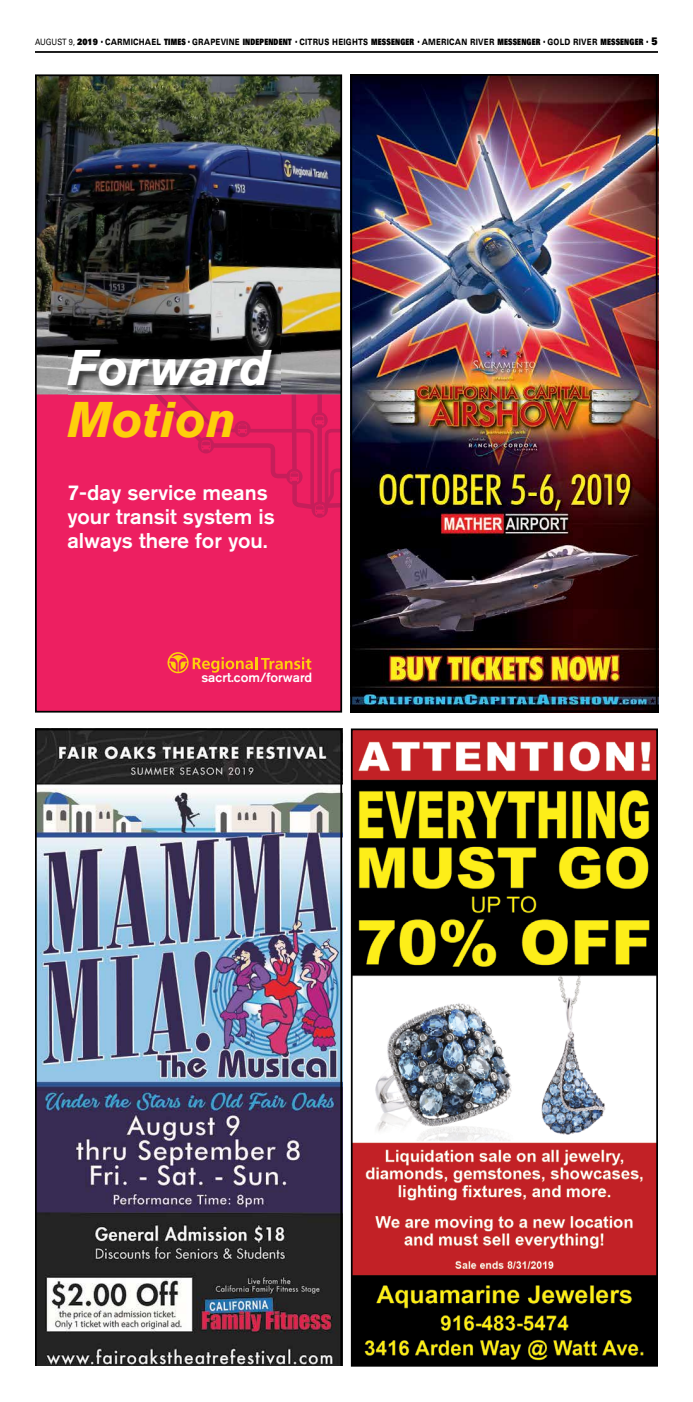
<style>
.page{position:relative;width:693px;height:1402px;background:#fff}
.page>*{position:absolute;margin:0;border:0;box-sizing:border-box;transform-origin:0 0}
.t1{font:italic 700 49.7px "Akzidenz Grotesk Pro";color:#fff}
.t2{font:italic 700 49.7px "Akzidenz Grotesk Pro";color:#fecf0b}
.t3{font:500 21.26px/24px "Akzidenz Grotesk Pro";color:#fff}
.t4{font:500 13.21px "Akzidenz Grotesk Pro";color:#fff}
.t5{font:12.25px "Old English Text";color:#000;scale:.96 1}
.t6{font:900 expanded 8.75px "Univers LT Std";letter-spacing:.03em;color:#000;scale:.7 1}
.t7{font:8.75px "Univers LT Std";color:#000;scale:.84 1}
.s1{font-family:"Univers LT Std X Black"}
.s2{font-weight:400;font-stretch:normal}
.s3{font-family:"Univers LT Std X Black";font-weight:400;font-stretch:normal}
.s4{font-family:"Times New Roman";font-weight:400;font-stretch:normal;font-size:9.62px}
.s5{font-family:"Times New Roman";font-weight:400;font-stretch:normal;font-size:10.5px}
.s6{font-family:"Univers LT Std X Black";font-weight:400;font-stretch:normal;font-size:10.5px}
</style>
<div class="page">
<hr style="left:35px;top:51px;width:623px;height:2px;background:#000">
<img style="left:354px;top:731px;width:301px;height:632px">
<div style="left:351px;top:728px;width:307px;height:638px;border:2px solid #000"></div>
<img style="left:354px;top:77px;width:301px;height:632px">
<div style="left:351px;top:74px;width:307px;height:638px;border:2px solid #000"></div>
<img style="left:35px;top:728px;width:307px;height:638px">
<div style="left:36px;top:394px;width:305px;height:318px;background:#ed1f61"></div>
<svg style="left:155px;top:394px;width:184px;height:124px"></svg>
<svg style="left:168px;top:652px;width:143px;height:21px"></svg>
<img style="left:38px;top:77px;width:301px;height:317px">
<img style="left:68px;top:351px;width:212px;height:44px">
<img style="left:154px;top:394px;width:30px;height:1px">
<div style="left:35px;top:74px;width:307px;height:638px;border:2px solid #000"></div>
<p class="t7" style="left:35px;top:37px;width:76px">AUGUST 9, <span class="s1">2019</span></p>
<h3 class="t5" style="left:554px;top:33px;width:92px">Carmichael Times</h3>
<p class="t6" style="left:48px;top:37px;width:872px"><span class="s2">GUST 9,</span> <span class="s3">2019</span><span class="s4">•</span> CARMICHAEL <span class="s3">TIMES</span> <span class="s4">•</span> GRAPEVINE <span class="s3">INDEPENDENT</span> <span class="s4">•</span> CITRUS HEIGHTS <span class="s3">MESSENGER</span> <span class="s4">•</span> AMERICAN RIVER <span class="s3">MESSENGER</span> <span class="s4">•</span> GOLD RIVER <span class="s3">MESSENGER</span> <span class="s5">•</span> <span class="s4">•</span> <span class="s6">5</span></p>
<h1 class="t1" style="left:67px;top:336px;width:204px">Forward</h1>
<h1 class="t2" style="left:67px;top:387px;width:170px">Motion</h1>
<h2 class="t3" style="left:67px;top:480px;width:209px">7-day service means your transit system is always there for you.</h2>
<h3 class="t4" style="left:201px;top:669px;width:112px">sacrt.com/forward</h3>
</div>
